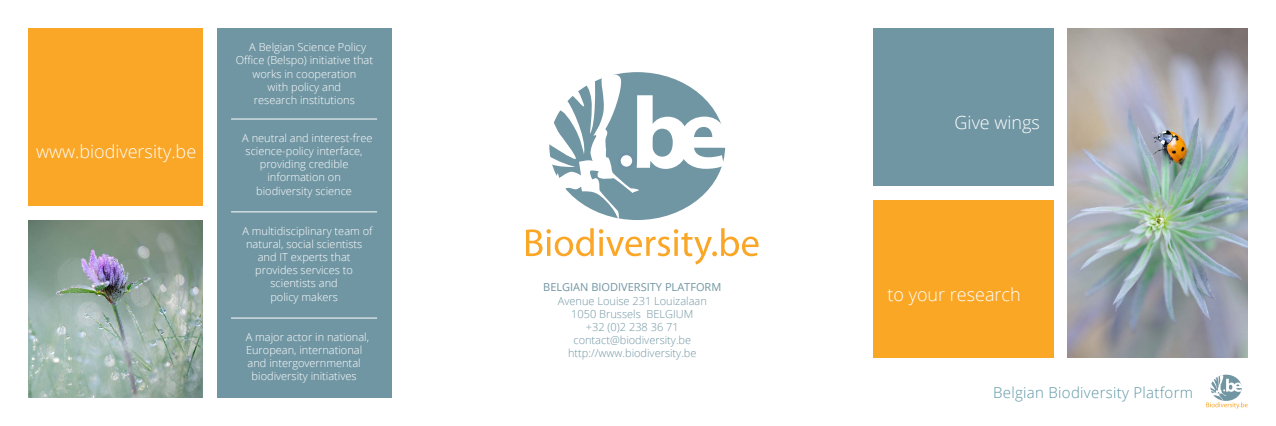
<style>
.page{position:relative;width:1276px;height:426px;background:#fff}
.page>*{position:absolute;margin:0;border:0;box-sizing:border-box;transform-origin:0 0}
.t1{font:300 18px "Open Sans";color:#fff}
.t2{font:300 15px "Open Sans";letter-spacing:.02em;color:#5d97a5}
.t3{font:300 11px "Open Sans";color:#fff}
.t4{font:300 11px/13.2px "Open Sans";color:#7196a3;text-align:center}
.t5{font:11px "Open Sans";color:#7196a3}
</style>
<div class="page">
<img style="left:1067px;top:28px;width:180px;height:329px">
<div style="left:873px;top:28px;width:180px;height:158px;background:#7196a3"></div>
<div style="left:873px;top:200px;width:180px;height:157px;background:#fba726"></div>
<div style="left:217px;top:28px;width:174px;height:369px;background:#7196a3"></div>
<div style="left:28px;top:28px;width:175px;height:178px;background:#faa627"></div>
<img style="left:28px;top:220px;width:175px;height:177px">
<hr style="left:231px;top:119px;width:146px;height:1px;background:#fff">
<hr style="left:231px;top:317px;width:146px;height:1px;background:#fff">
<hr style="left:231px;top:211px;width:146px;height:1px;background:#fff">
<svg style="left:526px;top:228px;width:232px;height:36px"></svg>
<svg style="left:549px;top:72px;width:177px;height:147px"></svg>
<svg style="left:618px;top:152px;width:17px;height:17px"></svg>
<div style="left:621px;top:155px;width:11px;height:11px;background:#fff;border-radius:50%"></div>
<svg style="left:1206px;top:374px;width:41px;height:34px"></svg>
<h1 class="t1" style="left:36px;top:139px;width:162px">www.biodiversity.be</h1>
<p class="t3" style="left:249px;top:39px;width:118px">A Belgian Science Policy</p>
<p class="t3" style="left:236px;top:53px;width:139px">Office (Belspo) initiative that</p>
<p class="t3" style="left:252px;top:66px;width:105px">works in cooperation</p>
<p class="t3" style="left:268px;top:79px;width:75px">with policy and</p>
<p class="t3" style="left:254px;top:92px;width:102px">research institutions</p>
<p class="t3" style="left:242px;top:130px;width:132px">A neutral and interest-free</p>
<p class="t3" style="left:246px;top:143px;width:119px">science-policy interface,</p>
<p class="t3" style="left:260px;top:156px;width:90px">providing credible</p>
<p class="t3" style="left:267px;top:169px;width:75px">information on</p>
<p class="t3" style="left:256px;top:183px;width:97px">biodiversity science</p>
<p class="t3" style="left:242px;top:223px;width:132px">A multidisciplinary team of</p>
<p class="t3" style="left:246px;top:236px;width:118px">natural, social scientists</p>
<p class="t3" style="left:258px;top:249px;width:94px">and IT experts that</p>
<p class="t3" style="left:255px;top:262px;width:99px">provides services to</p>
<p class="t3" style="left:270px;top:275px;width:69px">scientists and</p>
<p class="t3" style="left:270px;top:289px;width:69px">policy makers</p>
<p class="t3" style="left:246px;top:329px;width:125px">A major actor in national,</p>
<p class="t3" style="left:246px;top:342px;width:118px">European, international</p>
<p class="t3" style="left:248px;top:355px;width:115px">and intergovernmental</p>
<p class="t3" style="left:252px;top:368px;width:106px">biodiversity initiatives</p>
<p class="t5" style="left:543px;top:279px;width:180px">BELGIAN BIODIVERSITY PLATFORM</p>
<p class="t4" style="left:558px;top:293px;width:150px">Avenue Louise 231 Louizalaan<br>1050 Brussels BELGIUM<br>+32 (0)2 238 36 71 contact@biodiversity.be http://www.biodiversity.be</p>
<h1 class="t1" style="left:954px;top:110px;width:87px">Give wings</h1>
<h1 class="t1" style="left:887px;top:282px;width:135px">to your research</h1>
<h2 class="t2" style="left:993px;top:381px;width:201px">Belgian Biodiversity Platform</h2>
</div>
